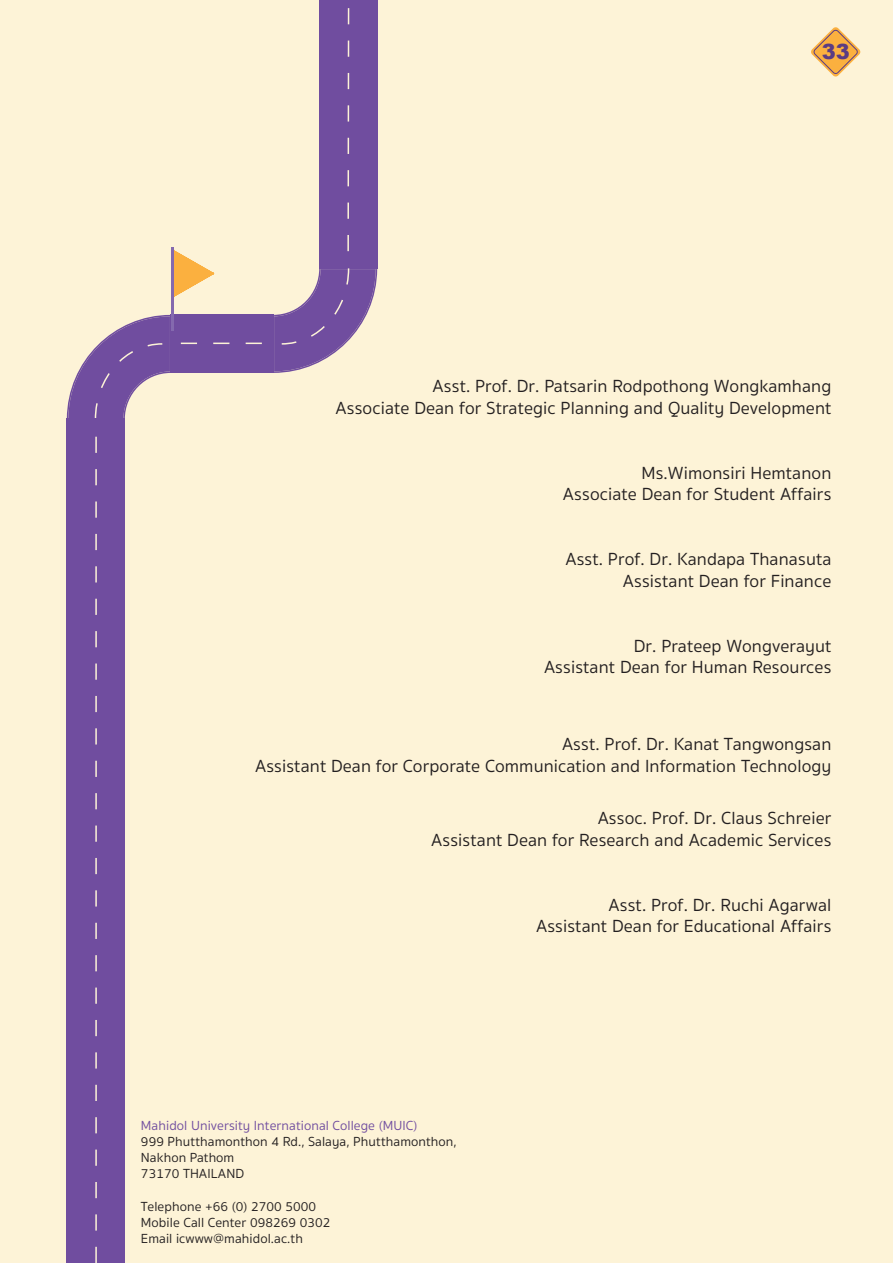
<style>
.page{position:relative;width:893px;height:1263px;background:#fdf3d7}
.page>*{position:absolute;margin:0;border:0;box-sizing:border-box;transform-origin:0 0}
.t1{font:900 21px "Arial";color:#5b3c83}
.t2{font:18px/21.6px "Sukhumvit Set Text";letter-spacing:.005em;color:#231f20;text-align:right}
.t3{font:13.5px/16.2px "Sukhumvit Set Text";letter-spacing:.005em;color:#231f20}
.t4{font:13.5px "Sukhumvit Set Text";letter-spacing:.005em;color:#704d9f}
</style>
<div class="page">
<svg style="left:811px;top:27px;width:50px;height:50px"></svg>
<svg style="left:66px;top:0;width:312px;height:1263px"></svg>
<hr style="left:171px;top:247px;width:3px;height:83px;background:#8469ae">
<p class="t1" style="left:822px;top:36px;width:30px">33</p>
<p class="t2" style="left:336px;top:376px;width:497px">Asst. Prof. Dr. Patsarin Rodpothong Wongkamhang<br>Associate Dean for Strategic Planning and Quality Development</p>
<p class="t2" style="left:563px;top:463px;width:270px">Ms.Wimonsiri Hemtanon<br>Associate Dean for Student Affairs</p>
<p class="t2" style="left:565px;top:549px;width:267px">Asst. Prof. Dr. Kandapa Thanasuta<br>Assistant Dean for Finance</p>
<p class="t2" style="left:544px;top:635px;width:289px">Dr. Prateep Wongverayut<br>Assistant Dean for Human Resources</p>
<p class="t2" style="left:255px;top:734px;width:578px">Asst. Prof. Dr. Kanat Tangwongsan<br>Assistant Dean for Corporate Communication and Information Technology</p>
<p class="t2" style="left:431px;top:808px;width:402px">Assoc. Prof. Dr. Claus Schreier<br>Assistant Dean for Research and Academic Services</p>
<p class="t4" style="left:141px;top:1116px;width:278px">Mahidol University International College (MUIC)</p>
<p class="t3" style="left:141px;top:1134px;width:317px">999 Phutthamonthon 4 Rd., Salaya, Phutthamonthon,<br>Nakhon Pathom<br>73170 THAILAND</p>
<p class="t3" style="left:141px;top:1199px;width:191px">Telephone +66 (0) 2700 5000<br>Mobile Call Center 098269 0302<br>Email icwww@mahidol.ac.th</p>
<p class="t2" style="left:536px;top:895px;width:297px">Asst. Prof. Dr. Ruchi Agarwal<br>Assistant Dean for Educational Affairs</p>
</div>
